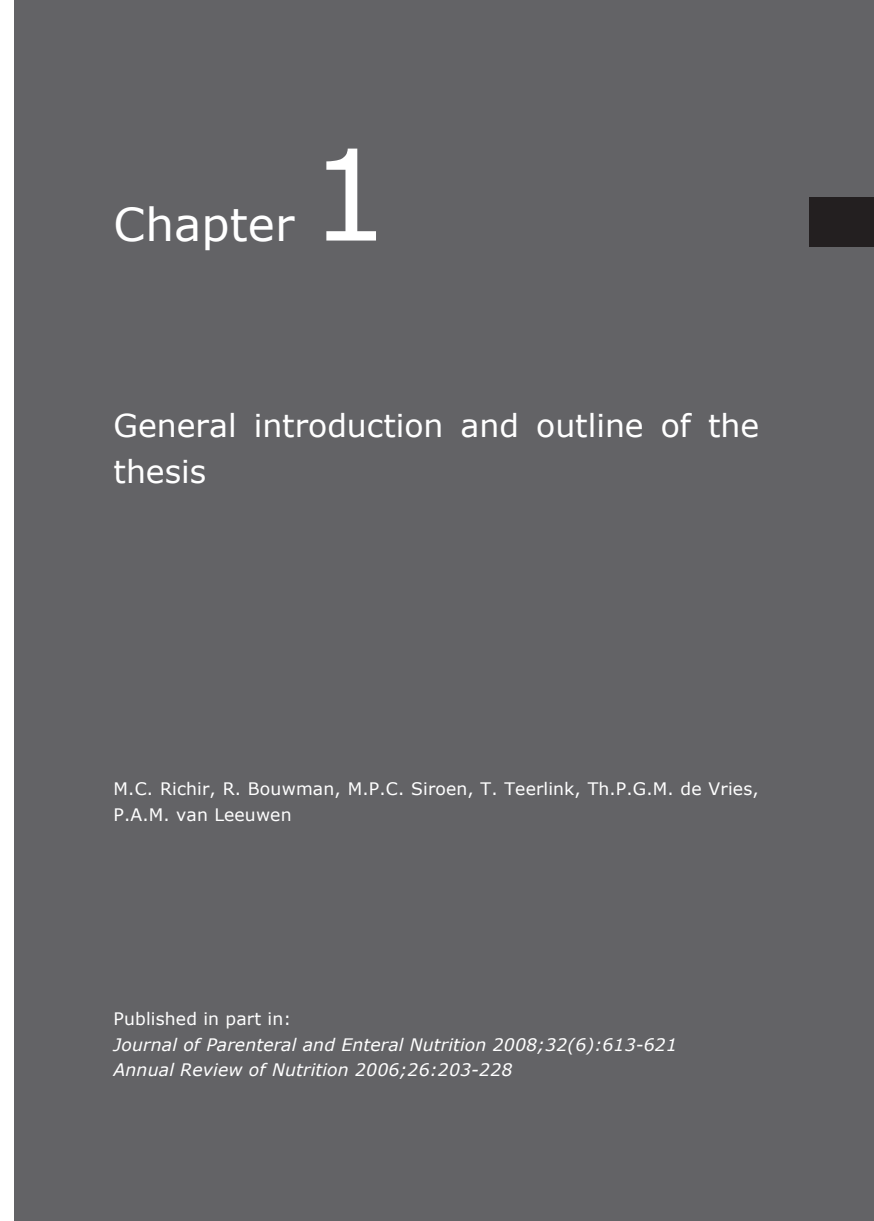
<style>
.page{position:relative;width:874px;height:1221px;background:#fff}
.page>*{position:absolute;margin:0;border:0;box-sizing:border-box;transform-origin:0 0}
.t1{font:126px "Verdana";color:#fff}
.t2{font:45.32px "Verdana";color:#fff}
.t3{font:31.5px/45.9px "Verdana";color:#fff}
.t4{font:17.15px/25.6px "Verdana";letter-spacing:.01em;color:#fff}
.t5{font:italic 17.15px/25.6px "Verdana";letter-spacing:.01em;color:#fff}
</style>
<div class="page">
<div style="left:14px;top:0;width:859px;height:1220px;background:#636366"></div>
<div style="left:809px;top:197px;width:64px;height:49px;background:#231f20"></div>
<h2 class="t2" style="left:113px;top:195px;width:182px">Chapter</h2>
<h1 class="t1" style="left:309px;top:114px;width:82px">1</h1>
<h3 class="t3" style="left:113px;top:403px;width:647px">General introduction and outline of the thesis</h3>
<p class="t4" style="left:113px;top:776px;width:646px">M.C. Richir, R. Bouwman, M.P.C. Siroen, T. Teerlink, Th.P.G.M. de Vries,<br>P.A.M. van Leeuwen</p>
<p class="t4" style="left:113px;top:1006px;width:179px">Published in part in:</p>
<p class="t5" style="left:113px;top:1031px;width:564px">Journal of Parenteral and Enteral Nutrition 2008;32(6):613-621<br>Annual Review of Nutrition 2006;26:203-228</p>
</div>
